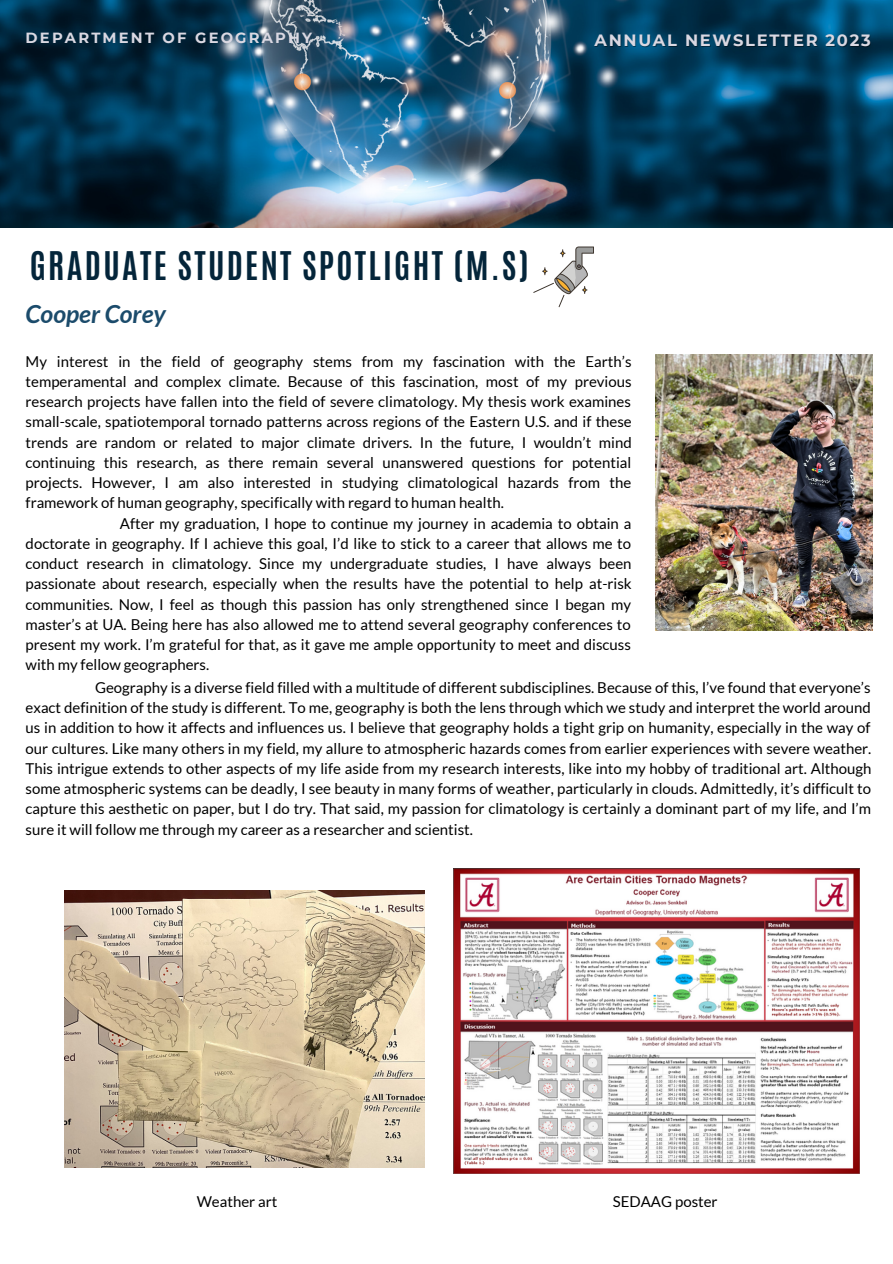
<style>
.page{position:relative;width:893px;height:1264px;background:#fff}
.page>*{position:absolute;margin:0;border:0;box-sizing:border-box;transform-origin:0 0}
.t1{font:700 33px "Antonio";letter-spacing:.07em;color:#04253a}
.t2{font:italic 700 24.9px "Lato";color:#1b4b6b}
.t3{font:700 16.35px "Montserrat";letter-spacing:.105em;color:#dad8e2}
.t4{font:15px/20.2px "Lato";color:#000;text-align:justify}
.t5{font:700 14.7px "Montserrat";letter-spacing:.145em;color:#dad8e2}
</style>
<div class="page">
<img style="left:0;top:0;width:892px;height:227px">
<img style="left:655px;top:354px;width:217px;height:277px">
<svg style="left:533px;top:246px;width:61px;height:61px"></svg>
<img style="left:65px;top:890px;width:360px;height:277px">
<img style="left:453px;top:868px;width:406px;height:304px">
<p class="t5" style="left:26px;top:29px;width:288px">DEPARTMENT OF GEOGRAPHY</p>
<p class="t3" style="left:594px;top:31px;width:278px">ANNUAL NEWSLETTER 2023</p>
<p class="t1" style="left:30px;top:242px;width:500px">GRADUATE STUDENT SPOTLIGHT (M.S)</p>
<p class="t2" style="left:26px;top:298px;width:142px">Cooper Corey</p>
<p class="t4" style="left:26px;top:351px;width:607px">My interest in the field of geography stems from my fascination with the Earth’s temperamental and complex climate. Because of this fascination, most of my previous research projects have fallen into the field of severe climatology. My thesis work examines small-scale, spatiotemporal tornado patterns across regions of the Eastern U.S. and if these trends are random or related to major climate drivers. In the future, I wouldn’t mind continuing this research, as there remain several unanswered questions for potential projects. However, I am also interested in studying climatological hazards from the framework of human geography, specifically with regard to human health.</p>
<p class="t4" style="left:26px;top:512px;width:607px;text-indent:94px">After my graduation, I hope to continue my journey in academia to obtain a doctorate in geography. If I achieve this goal, I’d like to stick to a career that allows me to conduct research in climatology. Since my undergraduate studies, I have always been passionate about research, especially when the results have the potential to help at-risk communities. Now, I feel as though this passion has only strengthened since I began my master’s at UA. Being here has also allowed me to attend several geography conferences to present my work. I’m grateful for that, as it gave me ample opportunity to meet and discuss with my fellow geographers.</p>
<p class="t4" style="left:26px;top:677px;width:847px;text-indent:69px">Geography is a diverse field filled with a multitude of different subdisciplines. Because of this, I’ve found that everyone’s exact definition of the study is different. To me, geography is both the lens through which we study and interpret the world around us in addition to how it affects and influences us. I believe that geography holds a tight grip on humanity, especially in the way of our cultures. Like many others in my field, my allure to atmospheric hazards comes from earlier experiences with severe weather.<br>This intrigue extends to other aspects of my life aside from my research interests, like into my hobby of traditional art. Although some atmospheric systems can be deadly, I see beauty in many forms of weather, particularly in clouds. Admittedly, it’s difficult to capture this aesthetic on paper, but I do try. That said, my passion for climatology is certainly a dominant part of my life, and I’m sure it will follow me through my career as a researcher and scientist.</p>
<p class="t4" style="left:197px;top:1190px;width:82px">Weather art</p>
<p class="t4" style="left:612px;top:1190px;width:106px">SEDAAG poster</p>
</div>
